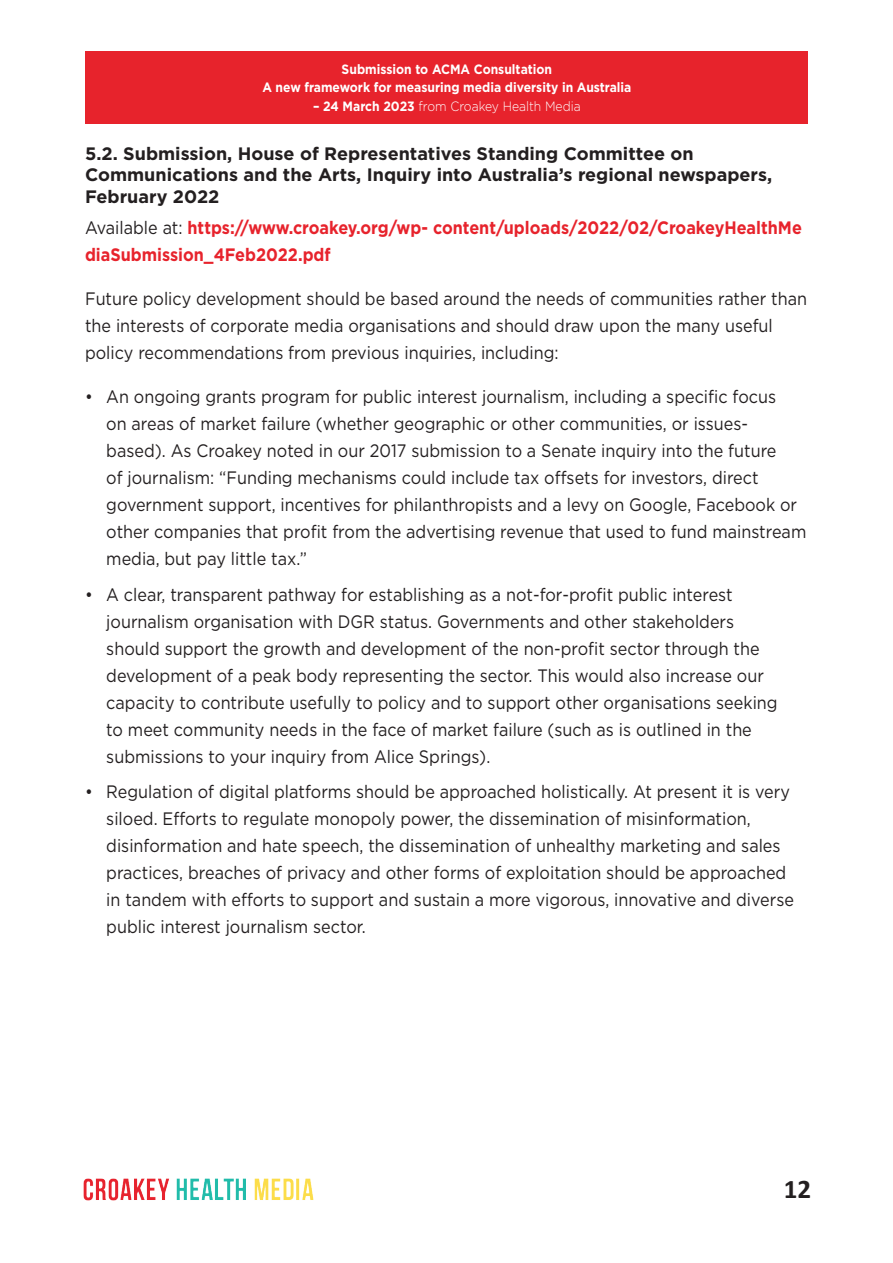
<style>
.page{position:relative;width:893px;height:1263px;background:#fff}
.page>*{position:absolute;margin:0;border:0;box-sizing:border-box;transform-origin:0 0}
.t1{font:700 27px "Calibri";color:#231f20}
.t2{font:18px/27px "Gotham";color:#231f20;scale:.9 1}
.Sub_head{font:700 18px/21.6px "Gotham";color:#231f20}
.t3{font:700 18px/27px "Gotham";color:#e7232c;scale:.9 1}
.t4{font:700 13.5px/18px "Gotham";color:#fff;text-align:center;scale:.9 1}
.t5{font:300 13.5px "Gotham";color:#fff;scale:.9 1}
.s1{font-weight:700}
.s2{font-weight:400;color:#231f20}
</style>
<div class="page">
<div style="left:86px;top:51px;width:722px;height:72px;background:#e7232c"></div>
<img style="left:83px;top:1178px;width:231px;height:23px">
<p class="t4" style="left:262px;top:61px;width:412px">Submission to ACMA Consultation<br>A new framework for measuring media diversity in Australia</p>
<p class="t5" style="left:313px;top:97px;width:299px"><span class="s1">– 24 March 2023</span> from Croakey Health Media</p>
<p class="Sub_head" style="left:85px;top:142px;width:689px">5.2. Submission, House of Representatives Standing Committee on<br>Communications and the Arts, Inquiry into Australia’s regional newspapers,<br>February 2022</p>
<p class="t3" style="left:85px;top:214px;width:798px"><span class="s2">Available at:</span> https://www.croakey.org/wp- content/uploads/2022/02/CroakeyHealthMe diaSubmission_4Feb2022.pdf</p>
<p class="t2" style="left:85px;top:285px;width:804px">Future policy development should be based around the needs of communities rather than the interests of corporate media organisations and should draw upon the many useful policy recommendations from previous inquiries, including:</p>
<p class="t2" style="left:106px;top:383px;width:779px;text-indent:-21px">• An ongoing grants program for public interest journalism, including a specific focus<br>on areas of market failure (whether geographic or other communities, or issues&shy;based). As Croakey noted in our 2017 submission to a Senate inquiry into the future<br>of journalism: “Funding mechanisms could include tax offsets for investors, direct government support, incentives for philanthropists and a levy on Google, Facebook or other companies that profit from the advertising revenue that used to fund mainstream media, but pay little tax.”</p>
<p class="t2" style="left:106px;top:580px;width:747px;text-indent:-21px">• A clear, transparent pathway for establishing as a not-for-profit public interest journalism organisation with DGR status. Governments and other stakeholders should support the growth and development of the non-profit sector through the development of a peak body representing the sector. This would also increase our capacity to contribute usefully to policy and to support other organisations seeking to meet community needs in the face of market failure (such as is outlined in the submissions to your inquiry from Alice Springs).</p>
<p class="t2" style="left:106px;top:778px;width:766px;text-indent:-21px">• Regulation of digital platforms should be approached holistically. At present it is very siloed. Efforts to regulate monopoly power, the dissemination of misinformation, disinformation and hate speech, the dissemination of unhealthy marketing and sales practices, breaches of privacy and other forms of exploitation should be approached in tandem with efforts to support and sustain a more vigorous, innovative and diverse public interest journalism sector.</p>
<h1 class="t1" style="left:784px;top:1171px;width:29px">12</h1>
</div>
